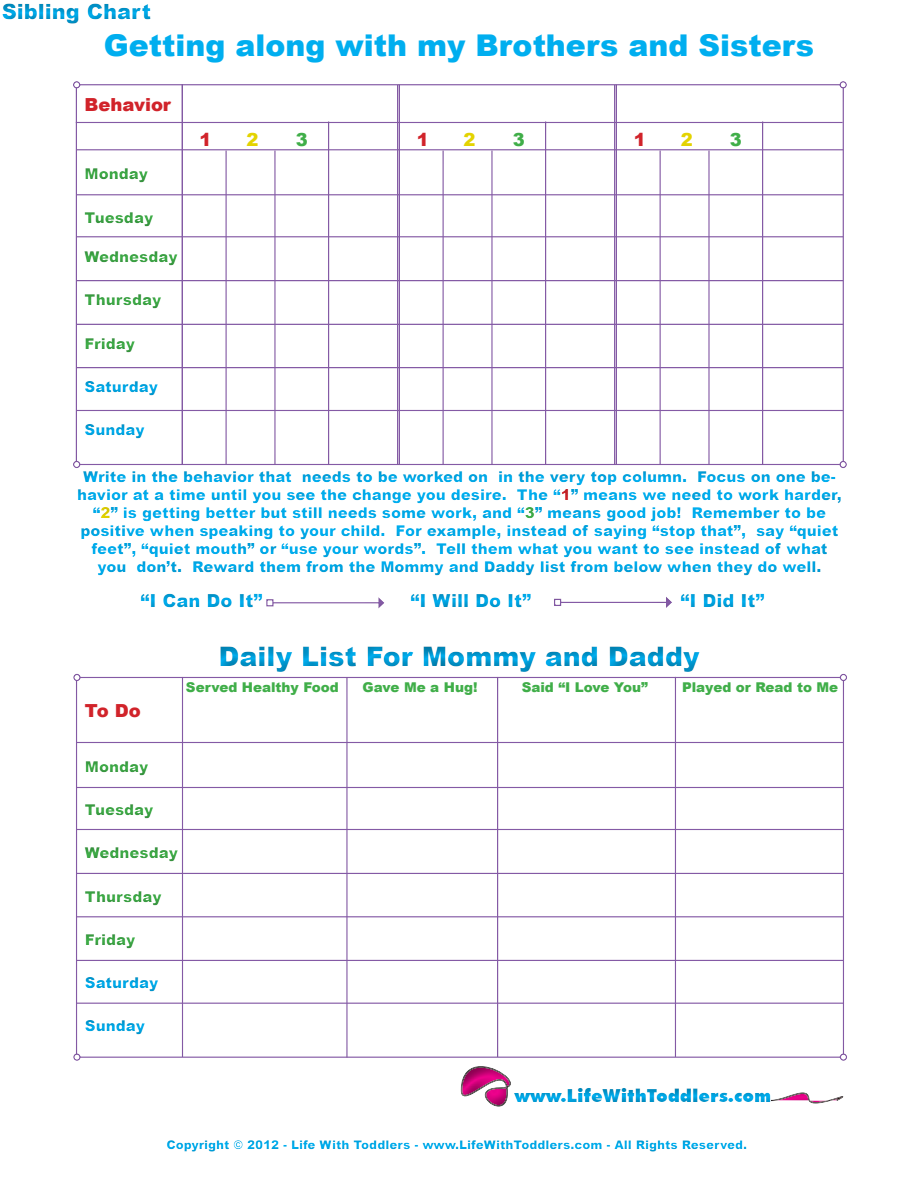
<style>
.page{position:relative;width:918px;height:1188px;background:#fff}
.page>*{position:absolute;margin:0;border:0;box-sizing:border-box;transform-origin:0 0}
.t1{font:900 30px "Arial";color:#00aeef}
.t2{font:900 27px "Arial";color:#00aeef}
.t3{font:900 21px "Arial";color:#00aeef}
.t4{font:900 18px "Arial";color:#00aeef}
.t5{font:900 18px "Futura BT";color:#00aeef}
.t6{font:900 18px "Arial";letter-spacing:-.005em;color:#d1232a}
.t7{font:900 18px "Arial";color:#e3d301}
.t8{font:900 18px "Arial";color:#40ae49}
.t9{font:900 15px/18px "Arial";color:#00aeef;text-align:center}
.t10{font:900 15px "Arial";color:#40ae49}
.t11{font:900 13.5px "Arial";color:#40ae49}
.t12{font:900 12px "Arial";color:#00aeef}
.s1{color:#d1232a}
.s2{color:#e3d301}
.s3{color:#40ae49}
</style>
<div class="page">
<hr style="left:74px;top:323px;width:770px;height:4px;background:#231f20;opacity:.5">
<div style="left:74px;top:366px;width:770px;height:5px;background:#231f20;opacity:.5"></div>
<hr style="left:74px;top:409px;width:770px;height:4px;background:#231f20;opacity:.5">
<div style="left:74px;top:279px;width:770px;height:5px;background:#231f20;opacity:.5"></div>
<div style="left:74px;top:235px;width:770px;height:5px;background:#231f20;opacity:.5"></div>
<div style="left:74px;top:193px;width:770px;height:5px;background:#231f20;opacity:.5"></div>
<div style="left:74px;top:148px;width:770px;height:5px;background:#231f20;opacity:.5"></div>
<div style="left:840px;top:87px;width:5px;height:377px;background:#231f20;opacity:.5"></div>
<div style="left:71px;top:80px;width:777px;height:11px;background:#231f20;opacity:.5"></div>
<div style="left:73px;top:87px;width:5px;height:377px;background:#231f20;opacity:.5"></div>
<div style="left:205px;top:635px;width:509px;height:43px;background:#231f20;opacity:.5"></div>
<div style="left:71px;top:460px;width:777px;height:10px;background:#231f20;opacity:.5"></div>
<div style="left:75px;top:915px;width:769px;height:5px;background:#231f20;opacity:.5"></div>
<hr style="left:75px;top:959px;width:769px;height:4px;background:#231f20;opacity:.5">
<hr style="left:75px;top:1002px;width:769px;height:4px;background:#231f20;opacity:.5">
<hr style="left:75px;top:872px;width:769px;height:4px;background:#231f20;opacity:.5">
<hr style="left:75px;top:828px;width:769px;height:4px;background:#231f20;opacity:.5">
<hr style="left:75px;top:786px;width:769px;height:4px;background:#231f20;opacity:.5">
<hr style="left:75px;top:741px;width:769px;height:4px;background:#231f20;opacity:.5">
<div style="left:672px;top:675px;width:5px;height:384px;background:#231f20;opacity:.5"></div>
<div style="left:840px;top:680px;width:5px;height:376px;background:#231f20;opacity:.5"></div>
<div style="left:71px;top:673px;width:777px;height:10px;background:#231f20;opacity:.5"></div>
<hr style="left:74px;top:680px;width:4px;height:376px;background:#231f20;opacity:.5">
<hr style="left:495px;top:676px;width:4px;height:383px;background:#231f20;opacity:.5">
<hr style="left:344px;top:676px;width:4px;height:384px;background:#231f20;opacity:.5">
<hr style="left:180px;top:676px;width:4px;height:383px;background:#231f20;opacity:.5">
<div style="left:71px;top:1053px;width:777px;height:10px;background:#231f20;opacity:.5"></div>
<div style="left:500px;top:1081px;width:286px;height:30px;background:#231f20;opacity:.5"></div>
<div style="left:458px;top:1063px;width:54px;height:44px;background:#231f20;opacity:.5"></div>
<div style="left:769px;top:1090px;width:75px;height:15px;background:#231f20;opacity:.5"></div>
<hr style="left:74px;top:121px;width:769px;height:4px;background:#231f20;opacity:.5">
<hr style="left:395px;top:83px;width:4px;height:384px;background:#fff">
<hr style="left:326px;top:121px;width:4px;height:346px;background:#231f20;opacity:.5">
<div style="left:179px;top:83px;width:5px;height:384px;background:#231f20;opacity:.5"></div>
<div style="left:223px;top:149px;width:5px;height:318px;background:#231f20;opacity:.5"></div>
<hr style="left:272px;top:149px;width:4px;height:318px;background:#231f20;opacity:.5">
<hr style="left:612px;top:83px;width:4px;height:384px;background:#fff">
<hr style="left:543px;top:121px;width:4px;height:346px;background:#231f20;opacity:.5">
<div style="left:396px;top:83px;width:5px;height:384px;background:#231f20;opacity:.5"></div>
<div style="left:440px;top:149px;width:5px;height:318px;background:#231f20;opacity:.5"></div>
<hr style="left:489px;top:149px;width:4px;height:318px;background:#231f20;opacity:.5">
<hr style="left:760px;top:121px;width:4px;height:346px;background:#231f20;opacity:.5">
<div style="left:613px;top:83px;width:5px;height:384px;background:#231f20;opacity:.5"></div>
<div style="left:657px;top:149px;width:5px;height:318px;background:#231f20;opacity:.5"></div>
<hr style="left:706px;top:149px;width:4px;height:318px;background:#231f20;opacity:.5">
<div style="left:136px;top:587px;width:643px;height:31px;background:#231f20;opacity:.5"></div>
<div style="left:264px;top:597px;width:122px;height:13px;background:#231f20;opacity:.5"></div>
<div style="left:552px;top:596px;width:121px;height:14px;background:#231f20;opacity:.5"></div>
<div style="left:0;top:0;width:165px;height:27px;background:#231f20;opacity:.5"></div>
<h3 class="t3" style="left:2px;top:-4px;width:151px">Sibling Chart</h3>
<h1 class="t1" style="left:104px;top:23px;width:712px">Getting along with my Brothers and Sisters</h1>
<p class="t6" style="left:85px;top:92px;width:88px">Behavior</p>
<p class="t6" style="left:200px;top:126px;width:14px">1</p>
<p class="t7" style="left:247px;top:126px;width:14px">2</p>
<p class="t8" style="left:296px;top:126px;width:14px">3</p>
<p class="t6" style="left:417px;top:126px;width:14px">1</p>
<p class="t7" style="left:464px;top:126px;width:14px">2</p>
<p class="t8" style="left:513px;top:126px;width:14px">3</p>
<p class="t6" style="left:634px;top:126px;width:14px">1</p>
<p class="t7" style="left:681px;top:126px;width:14px">2</p>
<p class="t8" style="left:730px;top:126px;width:14px">3</p>
<p class="t10" style="left:85px;top:163px;width:65px">Monday</p>
<p class="t10" style="left:85px;top:206px;width:70px">Tuesday</p>
<p class="t10" style="left:85px;top:246px;width:94px">Wednesday</p>
<p class="t10" style="left:85px;top:289px;width:78px">Thursday</p>
<p class="t10" style="left:85px;top:332px;width:52px">Friday</p>
<p class="t9" style="left:85px;top:377px;width:75px">Saturday</p>
<p class="t9" style="left:85px;top:420px;width:62px">Sunday</p>
<p class="t9" style="left:77px;top:467px;width:766px">Write in the behavior that needs to be worked on in the very top column. Focus on one be&shy;havior at a time until you see the change you desire. The “<span class="s1">1</span>” means we need to work harder, “<span class="s2">2</span>” is getting better but still needs some work, and “<span class="s3">3</span>” means good job! Remember to be positive when speaking to your child. For example, instead of saying “stop that”, say “quiet feet”, “quiet mouth” or “use your words”. Tell them what you want to see instead of what you don’t. Reward them from the Mommy and Daddy list from below when they do well.</p>
<p class="t4" style="left:141px;top:587px;width:124px">“I Can Do It”</p>
<p class="t4" style="left:411px;top:587px;width:122px">“I Will Do It”</p>
<p class="t4" style="left:681px;top:587px;width:85px">“I Did It”</p>
<p class="t6" style="left:85px;top:698px;width:57px">To Do</p>
<h2 class="t2" style="left:218px;top:636px;width:483px">Daily List For Mommy and Daddy</h2>
<p class="t11" style="left:186px;top:677px;width:154px">Served Healthy Food</p>
<p class="t11" style="left:363px;top:677px;width:116px">Gave Me a Hug!</p>
<p class="t11" style="left:522px;top:677px;width:128px">Said “I Love You”</p>
<p class="t11" style="left:682px;top:677px;width:158px">Played or Read to Me</p>
<p class="t10" style="left:85px;top:756px;width:65px">Monday</p>
<p class="t10" style="left:85px;top:799px;width:70px">Tuesday</p>
<p class="t10" style="left:85px;top:842px;width:94px">Wednesday</p>
<p class="t10" style="left:85px;top:885px;width:78px">Thursday</p>
<p class="t10" style="left:85px;top:929px;width:52px">Friday</p>
<p class="t9" style="left:85px;top:973px;width:75px">Saturday</p>
<p class="t9" style="left:85px;top:1016px;width:62px">Sunday</p>
<p class="t5" style="left:515px;top:1085px;width:258px">www.LifeWithToddlers.com</p>
<p class="t12" style="left:166px;top:1136px;width:582px">Copyright © 2012 - Life With Toddlers - www.LifeWithToddlers.com - All Rights Reserved.</p>
</div>
